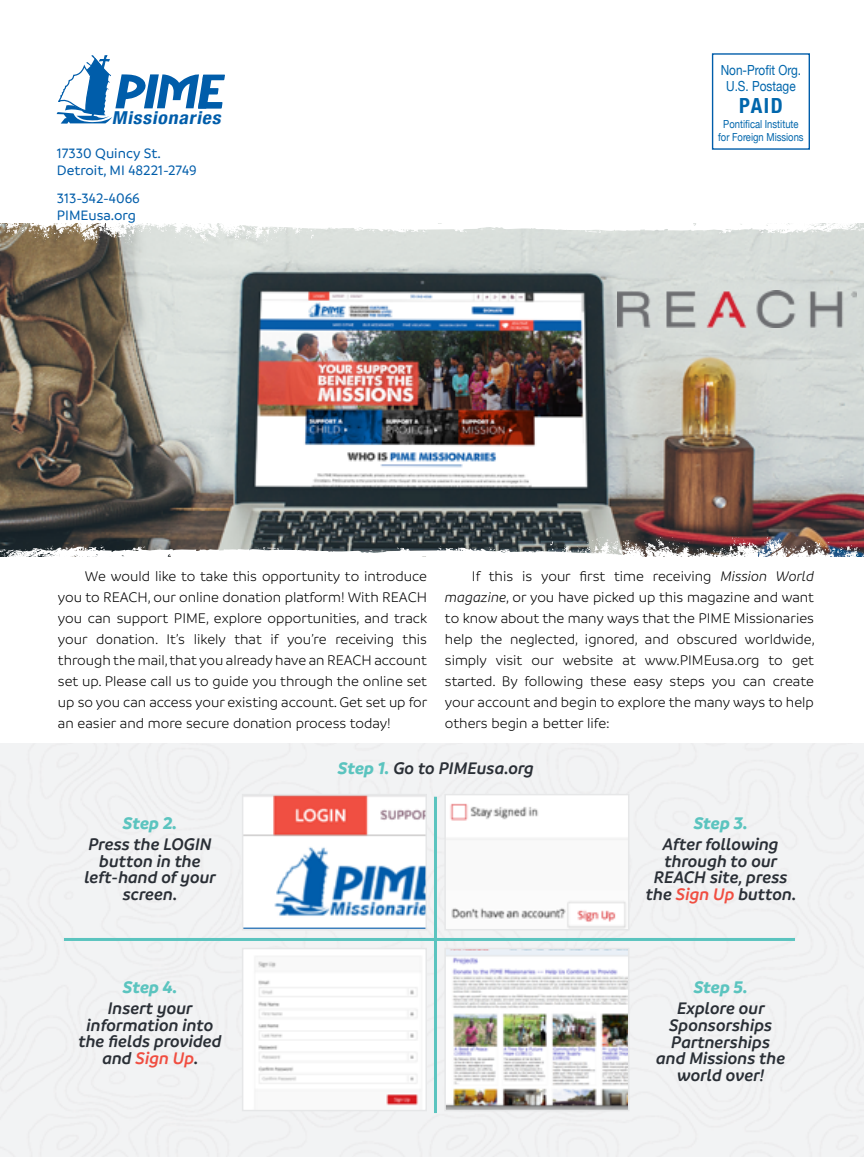
<style>
.page{position:relative;width:864px;height:1161px;background:#fff}
.page>*{position:absolute;margin:0;border:0;box-sizing:border-box;transform-origin:0 0}
.t1{font:700 condensed 20.85px "Helvetica Neue";color:#0066ac}
.t2{font:italic 600 18px/16.5px "Branding";color:#2a2f36;text-align:center}
.t3{font:italic 700 18px "Branding";letter-spacing:-.005em;color:#5bc4bf}
.t4{font:italic 700 condensed 17.85px "Helvetica Neue";color:#005daa;scale:1.12 1}
.t5{font:300 15px/21px "Branding";color:#000;text-align:justify}
.t6{font:500 14.7px/17.1px "Branding";color:#005daa}
.t7{font:13.95px/15.3px "Helvetica Neue";color:#0066ac;text-align:center;scale:.85 1}
.t8{font:11.1px/12.5px "Helvetica Neue";color:#0066ac;text-align:center;scale:.85 1}
.s1{font-style:italic}
.s2{color:#f04e41}
.s3{font-weight:700;color:#5bc4bf}
</style>
<div class="page">
<img style="left:0;top:243px;width:864px;height:294px">
<img style="left:0;top:537px;width:864px;height:20px">
<img style="left:245px;top:797px;width:179px;height:120px">
<div style="left:242px;top:794px;width:185px;height:136px;border:2px solid #e6e7e8"></div>
<img style="left:447px;top:803px;width:179px;height:124px">
<div style="left:444px;top:794px;width:185px;height:136px;border:2px solid #e6e7e8"></div>
<img style="left:254px;top:955px;width:169px;height:153px">
<div style="left:242px;top:948px;width:185px;height:163px;border:2px solid #e6e7e8"></div>
<img style="left:447px;top:951px;width:179px;height:157px">
<div style="left:444px;top:948px;width:185px;height:163px;border:2px solid #e6e7e8"></div>
<hr style="left:64px;top:938px;width:731px;height:3px;background:#5bc4bf">
<hr style="left:434px;top:797px;width:3px;height:316px;background:#5bc4bf">
<img style="left:617px;top:290px;width:240px;height:38px">
<svg style="left:57px;top:55px;width:168px;height:69px"></svg>
<div style="left:712px;top:53px;width:98px;height:97px;border:1px solid #005daa"></div>
<svg style="left:0;top:223px;width:864px;height:20px"></svg>
<p class="t4" style="left:112px;top:107px;width:102px">Missionaries</p>
<p class="t6" style="left:57px;top:144px;width:141px">17330 Quincy St.<br>Detroit, MI 48221-2749</p>
<p class="t6" style="left:57px;top:190px;width:84px">313-342-4066<br>PIMEusa.org</p>
<p class="t7" style="left:721px;top:64px;width:96px">Non-Profit Org.<br>U.S. Postage</p>
<h1 class="t1" style="left:739px;top:88px;width:45px">PAID</h1>
<p class="t8" style="left:718px;top:119px;width:102px">Pontifical Institute for Foreign Missions</p>
<p class="t5" style="left:58px;top:565px;width:371px;text-indent:27px">We would like to take this opportunity to introduce you to REACH, our online donation platform! With REACH you can support PIME, explore opportunities, and track your donation. It’s likely that if you’re receiving this through the mail, that you already have an REACH account set up. Please call us to guide you through the online set up so you can access your existing account. Get set up for an easier and more secure donation process today!</p>
<p class="t5" style="left:445px;top:565px;width:371px;text-indent:27px">If this is your first time receiving <span class="s1">Mission World magazine</span>, or you have picked up this magazine and want to know about the many ways that the PIME Missionaries help the neglected, ignored, and obscured worldwide, simply visit our website at www.PIMEusa.org to get started. By following these easy steps you can create your account and begin to explore the many ways to help others begin a better life:</p>
<p class="t3" style="left:123px;top:813px;width:56px">Step 2.</p>
<p class="t2" style="left:84px;top:836px;width:133px">Press the LO GIN button in the left-hand of your screen.</p>
<p class="t3" style="left:123px;top:977px;width:56px">Step 4.</p>
<p class="t2" style="left:79px;top:1000px;width:145px">Insert your information into the fields provided and <span class="s2">Sign Up</span>.</p>
<p class="t2" style="left:338px;top:760px;width:198px"><span class="s3">Step 1.</span> Go to PIMEusa.org</p>
<p class="t3" style="left:694px;top:813px;width:56px">Step 3.</p>
<p class="t2" style="left:646px;top:836px;width:152px">After following through to our<br>REACH site, press the <span class="s2">Sign Up</span> button.</p>
<p class="t3" style="left:694px;top:977px;width:55px">Step 5.</p>
<p class="t2" style="left:656px;top:1000px;width:131px">Explore our<br>Sponsorships<br>Partnerships and Missions the world over!</p>
</div>
